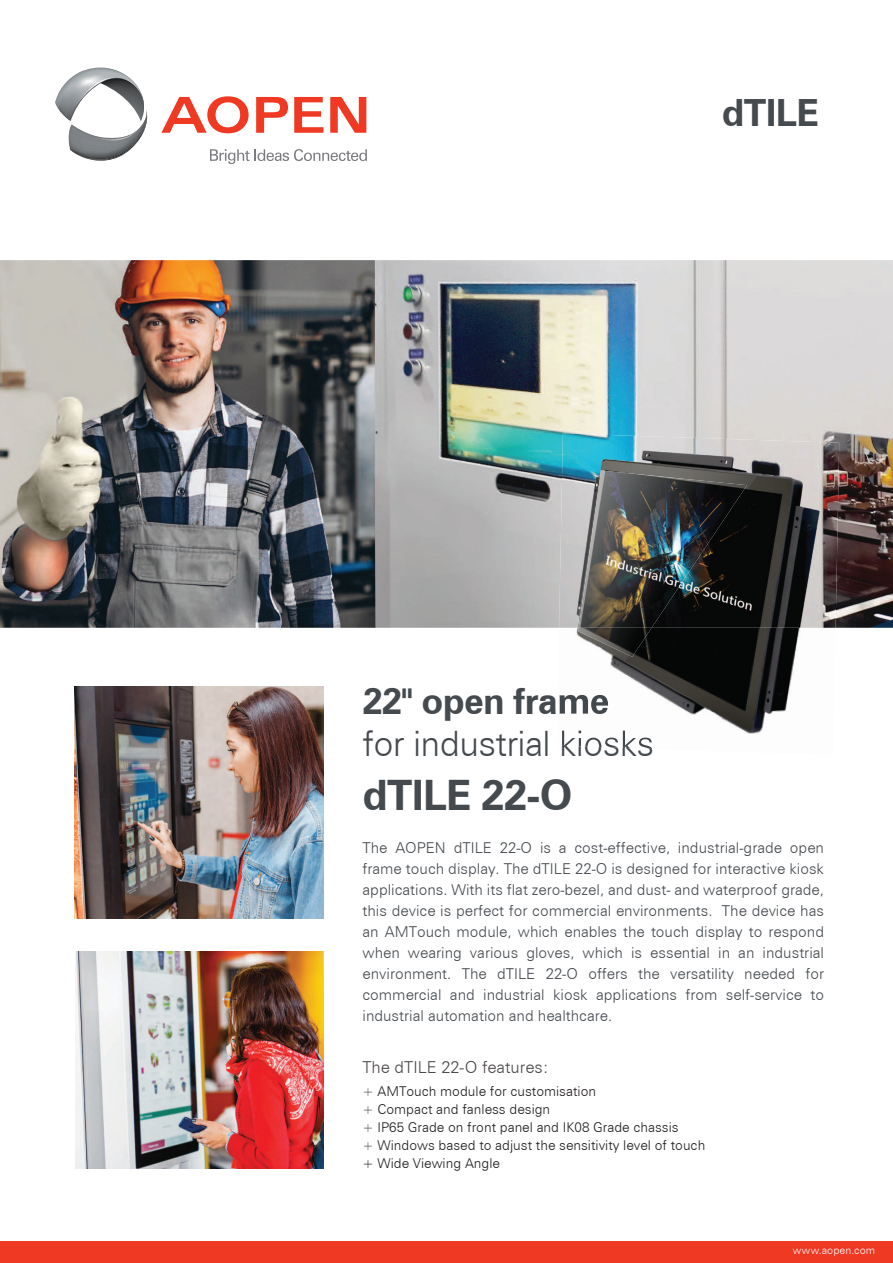
<style>
.page{position:relative;width:893px;height:1263px;background:#fff}
.page>*{position:absolute;margin:0;border:0;box-sizing:border-box;transform-origin:0 0}
.t1{font:700 42px "Zurich BT";letter-spacing:-.02em;color:#454a4f}
.t2{font:700 37.5px "Zurich BT";letter-spacing:-.02em;color:#454a4f}
.t3{font:700 36.3px "Zurich BT";letter-spacing:-.02em;color:#454a4f}
.t4{font:300 34.95px "Zurich BT";letter-spacing:-.02em;color:#454a4f}
.t5{font:300 16.5px "Zurich BT";color:#4c4948}
.t6{font:300 15px/21px "Zurich BT";color:#454a4f;text-align:justify}
.t7{font:300 13.5px/18px "Zurich BT";color:#211d1e}
.t8{font:300 10.5px "Zurich BT";letter-spacing:.005em;color:#fff}
.s1{color:#454a4f}
</style>
<div class="page">
<img style="left:0;top:260px;width:893px;height:368px">
<img style="left:75px;top:951px;width:248px;height:218px">
<svg style="left:256px;top:97px;width:32px;height:36px"></svg>
<svg style="left:294px;top:97px;width:29px;height:36px"></svg>
<svg style="left:330px;top:97px;width:36px;height:36px"></svg>
<svg style="left:161px;top:96px;width:88px;height:37px"></svg>
<svg style="left:55px;top:68px;width:92px;height:93px"></svg>
<svg style="left:210px;top:149px;width:157px;height:15px"></svg>
<img style="left:75px;top:687px;width:248px;height:232px">
<div style="left:0;top:1241px;width:893px;height:22px;background:#ef3922"></div>
<img style="left:576px;top:628px;width:224px;height:106px">
<img style="left:559px;top:433px;width:280px;height:195px">
<img style="left:559px;top:687px;width:50px;height:33px">
<img style="left:562px;top:730px;width:90px;height:19px">
<img style="left:578px;top:628px;width:74px;height:29px">
<img style="left:579px;top:470px;width:168px;height:158px">
<h2 class="t2" style="left:722px;top:90px;width:99px">dTILE</h2>
<h3 class="t3" style="left:362px;top:679px;width:248px">22'' open frame</h3>
<h3 class="t4" style="left:362px;top:722px;width:293px">for industrial kiosks</h3>
<h1 class="t1" style="left:362px;top:770px;width:212px">dTILE 22-O</h1>
<p class="t6" style="left:362px;top:837px;width:463px">The AOPEN dTILE 22-O is a cost-effective, industrial-grade open frame touch display. The dTILE 22-O is designed for interactive kiosk applications. With its flat zero-bezel, and dust- and waterproof grade, this device is perfect for commercial environments. The device has an AMTouch module, which enables the touch display to respond when wearing various gloves, which is essential in an industrial environment. The dTILE 22-O offers the versatility needed for commercial and industrial kiosk applications from self-service to industrial automation and healthcare.</p>
<p class="t5" style="left:362px;top:1057px;width:188px">The dTILE 22-O features:</p>
<p class="t7" style="left:362px;top:1082px;width:344px"><span class="s1">+</span> AMTouch module for customisation<br><span class="s1">+</span> Compact and fanless design<br><span class="s1">+</span> IP65 Grade on front panel and IK08 Grade chassis<br><span class="s1">+</span> Windows based to adjust the sensitivity level of touch + Wide Viewing Angle</p>
<p class="t8" style="left:793px;top:1244px;width:84px">www.aopen.com</p>
</div>
